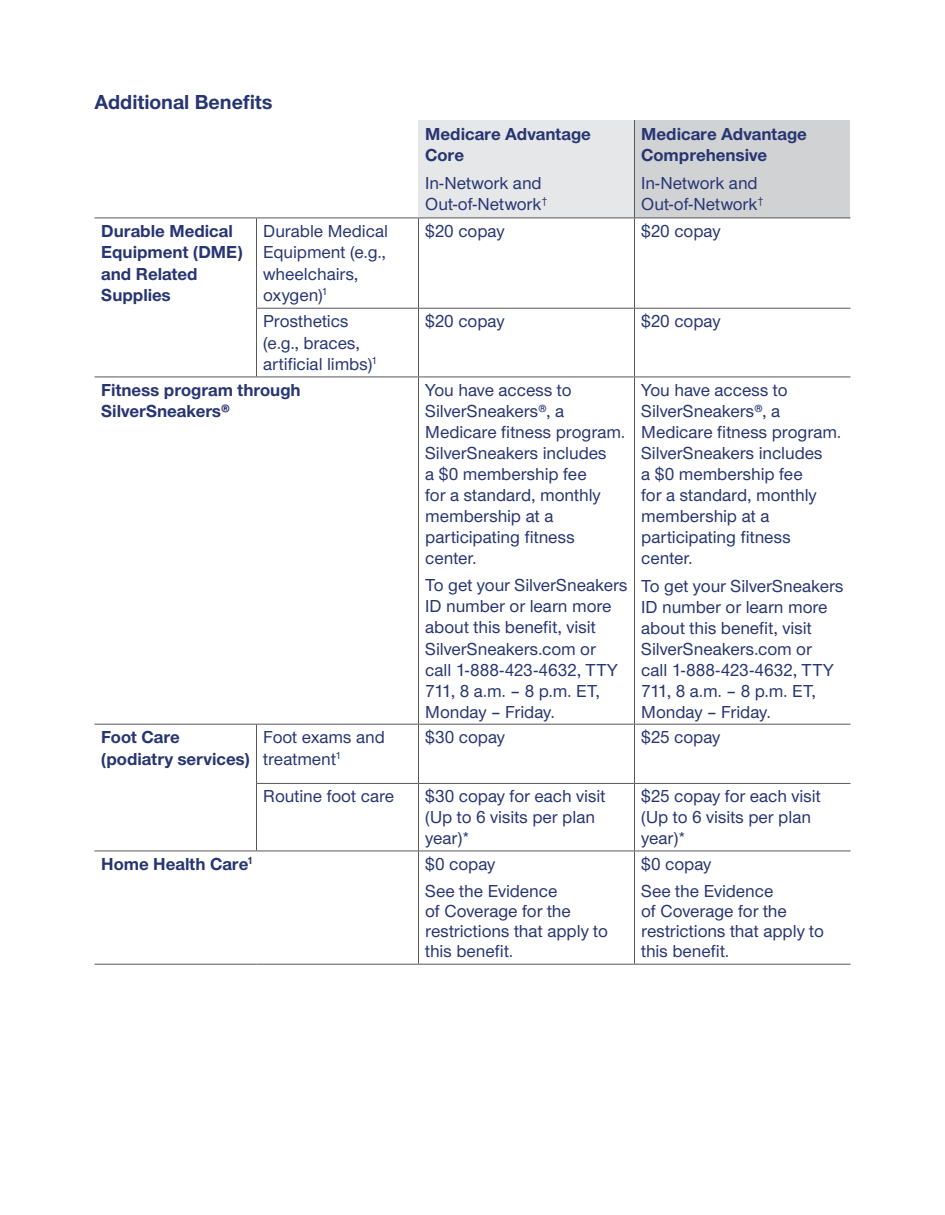
<style>
.page{position:relative;width:945px;height:1215px;background:#fff}
.page>*{position:absolute;margin:0;border:0;box-sizing:border-box;transform-origin:0 0}
.t1{font:700 21px "UHC Sans";color:#273572}
.t2{font:500 18px/21px "UHC Sans";color:#273572}
.t3{font:700 18px/21.6px "UHC Sans";color:#273572}
</style>
<div class="page">
<div style="left:418px;top:120px;width:216px;height:98px;background:#e6e7e9"></div>
<div style="left:634px;top:120px;width:216px;height:98px;background:#d1d2d4"></div>
<hr style="left:256px;top:218px;width:1px;height:90px;background:#57585a">
<hr style="left:418px;top:218px;width:1px;height:90px;background:#57585a">
<hr style="left:634px;top:218px;width:1px;height:90px;background:#57585a">
<hr style="left:256px;top:308px;width:162px;height:1px;background:#57585a">
<hr style="left:256px;top:309px;width:1px;height:68px;background:#57585a">
<hr style="left:418px;top:308px;width:216px;height:1px;background:#57585a">
<hr style="left:418px;top:309px;width:1px;height:68px;background:#57585a">
<hr style="left:634px;top:308px;width:216px;height:1px;background:#57585a">
<hr style="left:634px;top:309px;width:1px;height:68px;background:#57585a">
<hr style="left:94px;top:377px;width:162px;height:1px;background:#57585a">
<hr style="left:256px;top:377px;width:162px;height:1px;background:#57585a">
<hr style="left:418px;top:377px;width:216px;height:1px;background:#57585a">
<hr style="left:418px;top:377px;width:1px;height:347px;background:#57585a">
<hr style="left:634px;top:377px;width:216px;height:1px;background:#57585a">
<hr style="left:634px;top:377px;width:1px;height:347px;background:#57585a">
<hr style="left:94px;top:724px;width:162px;height:1px;background:#57585a">
<hr style="left:256px;top:724px;width:162px;height:1px;background:#57585a">
<hr style="left:256px;top:725px;width:1px;height:58px;background:#57585a">
<hr style="left:418px;top:724px;width:216px;height:1px;background:#57585a">
<hr style="left:418px;top:725px;width:1px;height:58px;background:#57585a">
<hr style="left:634px;top:724px;width:216px;height:1px;background:#57585a">
<hr style="left:634px;top:725px;width:1px;height:58px;background:#57585a">
<hr style="left:256px;top:783px;width:162px;height:1px;background:#57585a">
<hr style="left:256px;top:784px;width:1px;height:67px;background:#57585a">
<hr style="left:418px;top:783px;width:216px;height:1px;background:#57585a">
<hr style="left:418px;top:784px;width:1px;height:67px;background:#57585a">
<hr style="left:634px;top:783px;width:216px;height:1px;background:#57585a">
<hr style="left:634px;top:784px;width:1px;height:67px;background:#57585a">
<hr style="left:94px;top:851px;width:162px;height:1px;background:#57585a">
<hr style="left:256px;top:851px;width:162px;height:1px;background:#57585a">
<hr style="left:418px;top:851px;width:216px;height:1px;background:#57585a">
<hr style="left:418px;top:851px;width:1px;height:113px;background:#57585a">
<hr style="left:634px;top:851px;width:216px;height:1px;background:#57585a">
<hr style="left:634px;top:851px;width:1px;height:113px;background:#57585a">
<hr style="left:94px;top:964px;width:162px;height:1px;background:#57585a">
<hr style="left:256px;top:964px;width:162px;height:1px;background:#57585a">
<hr style="left:418px;top:964px;width:216px;height:1px;background:#57585a">
<hr style="left:634px;top:964px;width:216px;height:1px;background:#57585a">
<hr style="left:94px;top:218px;width:162px;height:1px;background:#57585a">
<hr style="left:256px;top:218px;width:162px;height:1px;background:#57585a">
<hr style="left:634px;top:218px;width:216px;height:1px;background:#57585a">
<hr style="left:634px;top:120px;width:1px;height:98px;background:#57585a">
<hr style="left:418px;top:218px;width:216px;height:1px;background:#57585a">
<p class="t1" style="left:94px;top:87px;width:180px">Additional Benefits</p>
<p class="t3" style="left:425px;top:123px;width:167px;line-height:21px">Medicare Advantage<br>Core</p>
<p class="t2" style="left:425px;top:172px;width:124px">In-Network and<br>Out-of-Network<sup>†</sup></p>
<p class="t3" style="left:641px;top:123px;width:167px;line-height:21px">Medicare Advantage<br>Comprehensive</p>
<p class="t2" style="left:641px;top:172px;width:124px">In-Network and<br>Out-of-Network<sup>†</sup></p>
<p class="t3" style="left:101px;top:219px;width:143px">Durable Medical<br>Equipment (DME) and Related<br>Supplies</p>
<p class="t2" style="left:263px;top:219px;width:126px;line-height:21.6px">Durable Medical<br>Equipment (e.g., wheelchairs, oxygen)<sup>1</sup></p>
<p class="t2" style="left:425px;top:219px;width:81px">$20 copay</p>
<p class="t2" style="left:641px;top:219px;width:81px">$20 copay</p>
<p class="t2" style="left:263px;top:309px;width:115px;line-height:21.6px">Prosthetics (e.g., braces, artificial limbs)<sup>1</sup></p>
<p class="t2" style="left:425px;top:310px;width:81px">$20 copay</p>
<p class="t2" style="left:641px;top:310px;width:81px">$20 copay</p>
<p class="t3" style="left:101px;top:378px;width:201px">Fitness program through<br>SilverSneakers®</p>
<p class="t2" style="left:425px;top:378px;width:202px">You have access to<br>SilverSneakers®, a<br>Medicare fitness program.<br>SilverSneakers includes<br>a $0 membership fee<br>for a standard, monthly membership at a participating fitness center.</p>
<p class="t2" style="left:425px;top:574px;width:204px">To get your SilverSneakers<br>ID number or learn more about this benefit, visit<br>SilverSneakers.com or<br>call 1-888-423-4632, TTY<br>711, 8 a.m. – 8 p.m. ET,<br>Monday – Friday.</p>
<p class="t2" style="left:641px;top:379px;width:202px">You have access to<br>SilverSneakers®, a<br>Medicare fitness program.<br>SilverSneakers includes<br>a $0 membership fee<br>for a standard, monthly membership at a participating fitness center.</p>
<p class="t2" style="left:641px;top:574px;width:204px">To get your SilverSneakers<br>ID number or learn more about this benefit, visit<br>SilverSneakers.com or<br>call 1-888-423-4632, TTY<br>711, 8 a.m. – 8 p.m. ET,<br>Monday – Friday.</p>
<p class="t3" style="left:101px;top:726px;width:150px">Foot Care (podiatry services)</p>
<p class="t2" style="left:263px;top:726px;width:123px;line-height:21.6px">Foot exams and treatment<sup>1</sup></p>
<p class="t2" style="left:425px;top:726px;width:81px">$30 copay</p>
<p class="t2" style="left:641px;top:726px;width:81px">$25 copay</p>
<p class="t2" style="left:263px;top:785px;width:132px">Routine foot care</p>
<p class="t2" style="left:425px;top:785px;width:182px">$30 copay for each visit (Up to 6 visits per plan year)*</p>
<p class="t2" style="left:641px;top:785px;width:181px">$25 copay for each visit (Up to 6 visits per plan year)*</p>
<p class="t3" style="left:101px;top:852px;width:153px">Home Health Care<sup>1</sup></p>
<p class="t2" style="left:425px;top:849px;width:134px;line-height:27px">$0 copay<br>See the Evidence</p>
<p class="t2" style="left:425px;top:900px;width:184px;line-height:20.2px">of Coverage for the restrictions that apply to this benefit.</p>
<p class="t2" style="left:641px;top:849px;width:134px;line-height:27px">$0 copay<br>See the Evidence</p>
<p class="t2" style="left:641px;top:900px;width:184px;line-height:20.2px">of Coverage for the restrictions that apply to this benefit.</p>
</div>
